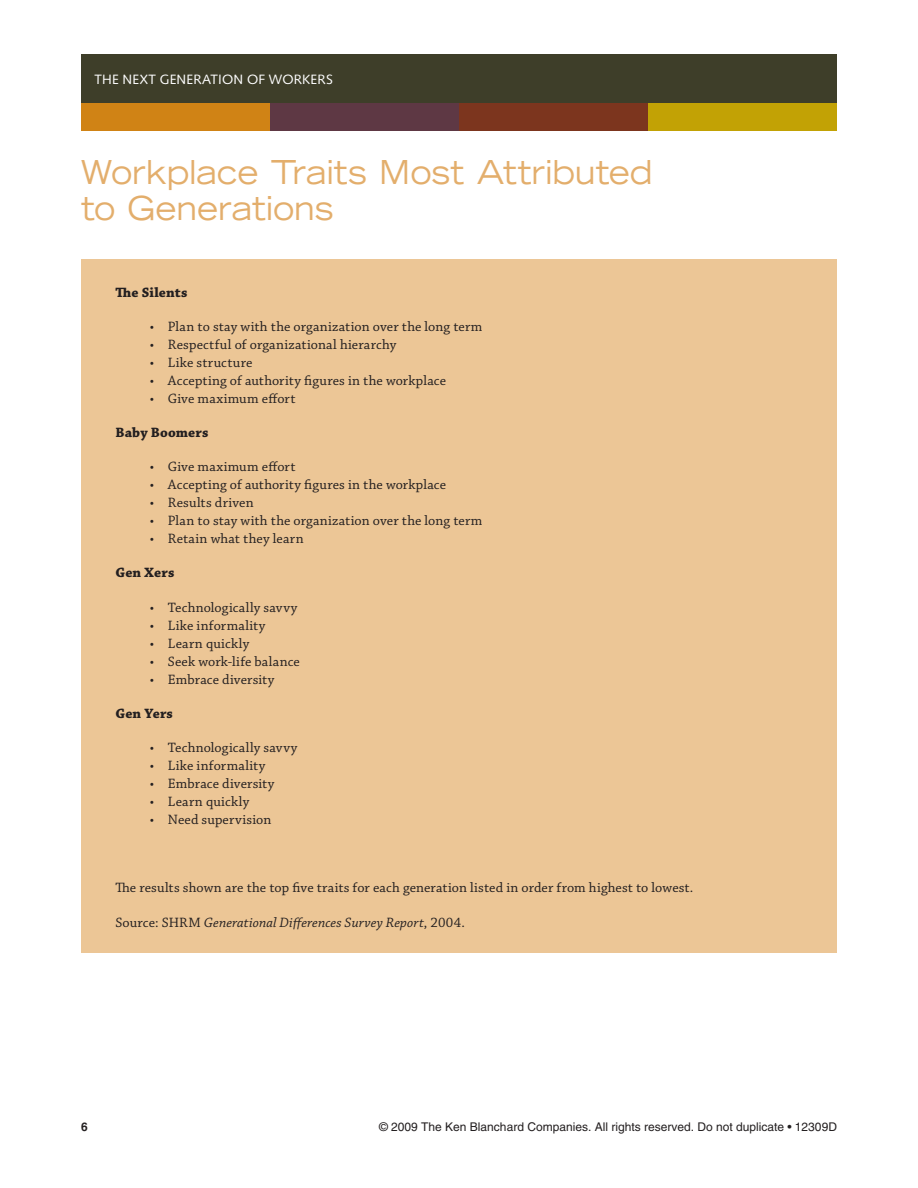
<style>
.page{position:relative;width:918px;height:1188px;background:#fff}
.page>*{position:absolute;margin:0;border:0;box-sizing:border-box;transform-origin:0 0}
.t1{font:expanded 33px/36px "Trade Gothic LT Std";color:#e3ae6c;scale:.94 1}
.t2{font:14.25px "Chaparral Pro";letter-spacing:.01em;color:#231f20}
.t3{font:italic 14.25px "Chaparral Pro";letter-spacing:.005em;color:#231f20}
.t4{font:700 14.25px "Chaparral Pro";letter-spacing:.01em;color:#231f20}
.t5{font:13.5px "Syntax LT Std";letter-spacing:.015em;color:#fff}
.t6{font:12px "Helvetica LT Std";color:#231f20}
.s1{font-style:normal}
</style>
<div class="page">
<div style="left:81px;top:102px;width:189px;height:29px;background:#d08315"></div>
<div style="left:270px;top:102px;width:189px;height:29px;background:#5e3844"></div>
<div style="left:459px;top:102px;width:189px;height:29px;background:#7c351e"></div>
<div style="left:648px;top:102px;width:189px;height:29px;background:#c2a205"></div>
<div style="left:81px;top:54px;width:756px;height:49px;background:#3e3e29"></div>
<div style="left:81px;top:259px;width:756px;height:694px;background:#ecc696"></div>
<p class="t5" style="left:94px;top:71px;width:240px">THE NEXT GENERATION OF WORKERS</p>
<h1 class="t1" style="left:81px;top:154px;width:610px">Workplace Traits Most Attributed to Generations</h1>
<p class="t4" style="left:115px;top:284px;width:74px">The Silents</p>
<p class="t2" style="left:150px;top:318px;width:334px">• Plan to stay with the organization over the long term</p>
<p class="t2" style="left:150px;top:336px;width:248px">• Respectful of organizational hierarchy</p>
<p class="t2" style="left:150px;top:354px;width:104px">• Like structure</p>
<p class="t2" style="left:150px;top:372px;width:298px">• Accepting of authority figures in the workplace</p>
<p class="t2" style="left:150px;top:390px;width:147px">• Give maximum effort</p>
<p class="t4" style="left:115px;top:424px;width:95px">Baby Boomers</p>
<p class="t2" style="left:150px;top:459px;width:147px">• Give maximum effort</p>
<p class="t2" style="left:150px;top:477px;width:298px">• Accepting of authority figures in the workplace</p>
<p class="t2" style="left:150px;top:495px;width:105px">• Results driven</p>
<p class="t2" style="left:150px;top:513px;width:334px">• Plan to stay with the organization over the long term</p>
<p class="t2" style="left:150px;top:531px;width:155px">• Retain what they learn</p>
<p class="t4" style="left:115px;top:565px;width:60px">Gen Xers</p>
<p class="t2" style="left:150px;top:599px;width:149px">• Technologically savvy</p>
<p class="t2" style="left:150px;top:617px;width:117px">• Like informality</p>
<p class="t2" style="left:150px;top:635px;width:101px">• Learn quickly</p>
<p class="t2" style="left:150px;top:653px;width:151px">• Seek work-life balance</p>
<p class="t2" style="left:150px;top:671px;width:126px">• Embrace diversity</p>
<p class="t4" style="left:115px;top:705px;width:59px">Gen Yers</p>
<p class="t2" style="left:150px;top:740px;width:149px">• Technologically savvy</p>
<p class="t2" style="left:150px;top:758px;width:117px">• Like informality</p>
<p class="t2" style="left:150px;top:776px;width:126px">• Embrace diversity</p>
<p class="t2" style="left:150px;top:794px;width:101px">• Learn quickly</p>
<p class="t2" style="left:150px;top:812px;width:123px">• Need supervision</p>
<p class="t2" style="left:115px;top:880px;width:579px">The results shown are the top five traits for each generation listed in order from highest to lowest.</p>
<p class="t3" style="left:115px;top:914px;width:351px"><span class="s1">Source: SHRM</span> Generational Differences Survey Report<span class="s1">, 2004.</span></p>
<p class="t6" style="left:379px;top:1119px;width:459px">© 2009 The Ken Blanchard Companies. All rights reserved. Do not duplicate • 12309D</p>
</div>
